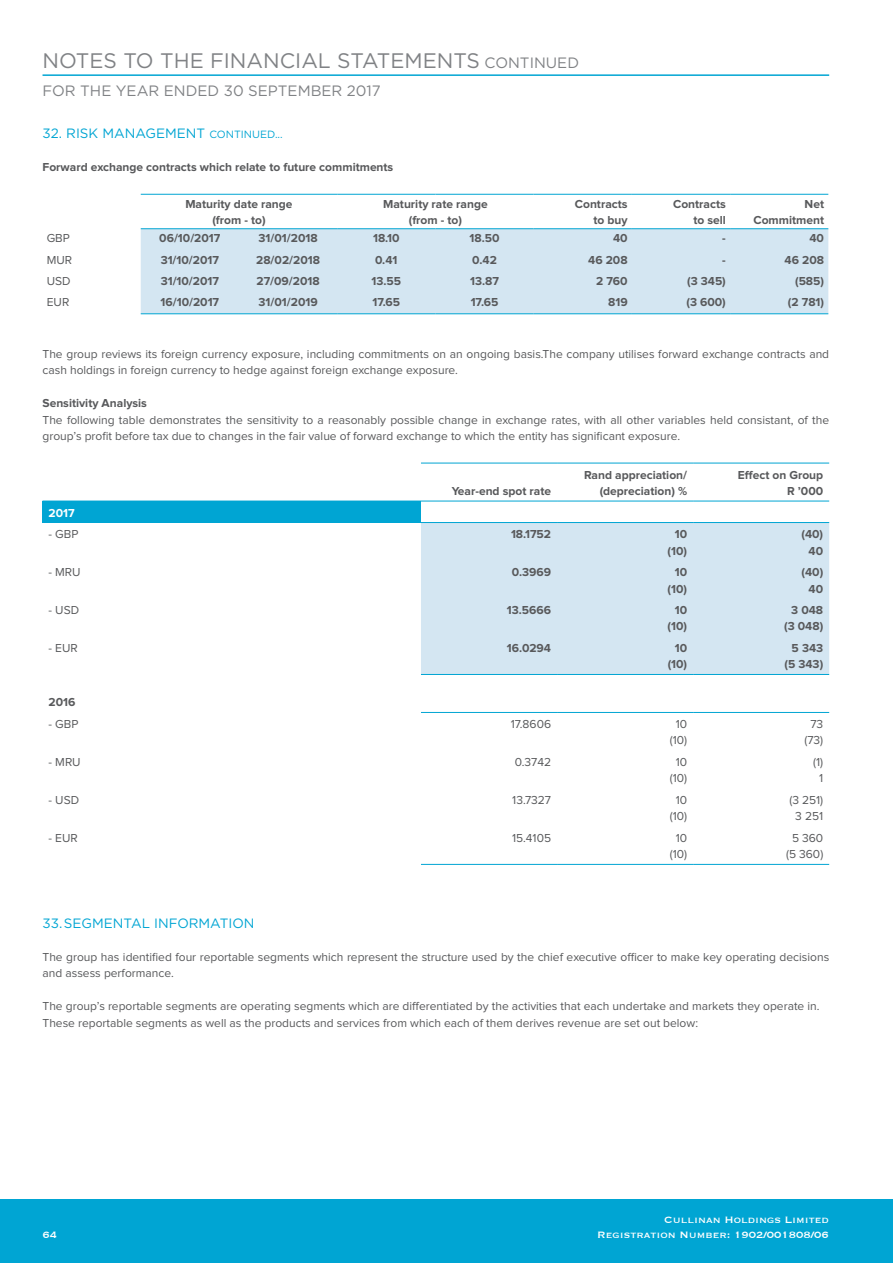
<style>
.page{position:relative;width:893px;height:1263px;background:#fff}
.page>*{position:absolute;margin:0;border:0;box-sizing:border-box;transform-origin:0 0}
.t1{font:21px "Gotham";color:#808285}
.t2{font:15px "Gotham";color:#808285}
.t3{font:13.5px "Gotham";color:#00a5d3}
.t4{font:12px/16.5px "Proxima Nova";color:#58595b;text-align:center}
.t5{font:700 12px/16.5px "Proxima Nova";color:#58595b;text-align:center}
.t6{font:12px/14.4px "Copperplate";color:#fff;text-align:right}
.t7{font:700 12px "Proxima Nova";color:#fff}
.s1{font-size:15px}
.s2{font-size:10.5px}
</style>
<div class="page">
<div style="left:0;top:1199px;width:893px;height:64px;background:#00a5d3"></div>
<hr style="left:43px;top:74px;width:786px;height:2px;background:#00a5d3">
<div style="left:141px;top:229px;width:687px;height:84px;background:#d4e6f2"></div>
<hr style="left:141px;top:194px;width:98px;height:1px;background:#00a5d3">
<hr style="left:239px;top:194px;width:98px;height:1px;background:#00a5d3">
<hr style="left:337px;top:194px;width:98px;height:1px;background:#00a5d3">
<hr style="left:435px;top:194px;width:99px;height:1px;background:#00a5d3">
<hr style="left:534px;top:194px;width:98px;height:1px;background:#00a5d3">
<hr style="left:632px;top:194px;width:98px;height:1px;background:#00a5d3">
<hr style="left:730px;top:194px;width:98px;height:1px;background:#00a5d3">
<hr style="left:141px;top:228px;width:98px;height:1px;background:#00a5d3">
<hr style="left:239px;top:228px;width:98px;height:1px;background:#00a5d3">
<hr style="left:337px;top:228px;width:98px;height:1px;background:#00a5d3">
<hr style="left:435px;top:228px;width:99px;height:1px;background:#00a5d3">
<hr style="left:534px;top:228px;width:98px;height:1px;background:#00a5d3">
<hr style="left:632px;top:228px;width:98px;height:1px;background:#00a5d3">
<hr style="left:730px;top:228px;width:98px;height:1px;background:#00a5d3">
<hr style="left:141px;top:313px;width:98px;height:1px;background:#00a5d3">
<hr style="left:239px;top:313px;width:98px;height:1px;background:#00a5d3">
<hr style="left:337px;top:313px;width:98px;height:1px;background:#00a5d3">
<hr style="left:435px;top:313px;width:99px;height:1px;background:#00a5d3">
<hr style="left:534px;top:313px;width:98px;height:1px;background:#00a5d3">
<hr style="left:632px;top:313px;width:98px;height:1px;background:#00a5d3">
<hr style="left:730px;top:313px;width:98px;height:1px;background:#00a5d3">
<div style="left:43px;top:501px;width:378px;height:21px;background:#00a5d3"></div>
<div style="left:421px;top:523px;width:408px;height:151px;background:#d4e6f2"></div>
<hr style="left:421px;top:463px;width:136px;height:1px;background:#00a5d3">
<hr style="left:557px;top:463px;width:136px;height:1px;background:#00a5d3">
<hr style="left:693px;top:463px;width:136px;height:1px;background:#00a5d3">
<hr style="left:421px;top:674px;width:136px;height:1px;background:#00a5d3">
<hr style="left:557px;top:674px;width:136px;height:1px;background:#00a5d3">
<hr style="left:421px;top:864px;width:136px;height:1px;background:#00a5d3">
<hr style="left:557px;top:864px;width:136px;height:1px;background:#00a5d3">
<hr style="left:693px;top:864px;width:136px;height:1px;background:#00a5d3">
<hr style="left:421px;top:501px;width:136px;height:1px;background:#00a5d3">
<hr style="left:557px;top:501px;width:136px;height:1px;background:#00a5d3">
<hr style="left:693px;top:501px;width:136px;height:1px;background:#00a5d3">
<hr style="left:421px;top:522px;width:136px;height:1px;background:#00a5d3">
<hr style="left:557px;top:522px;width:136px;height:1px;background:#00a5d3">
<hr style="left:693px;top:522px;width:136px;height:1px;background:#00a5d3">
<hr style="left:693px;top:674px;width:136px;height:1px;background:#00a5d3">
<hr style="left:421px;top:712px;width:136px;height:1px;background:#00a5d3">
<hr style="left:557px;top:712px;width:136px;height:1px;background:#00a5d3">
<hr style="left:693px;top:712px;width:136px;height:1px;background:#00a5d3">
<h1 class="t1" style="left:43px;top:47px;width:538px">NOTES TO THE FINANCIAL STATEMENTS <span class="s1">CONTINUED</span></h1>
<p class="t2" style="left:43px;top:82px;width:340px">FOR THE YEAR ENDED 30 SEPTEMBER 2017</p>
<p class="t3" style="left:43px;top:125px;width:242px">32. RISK MANAGEMENT <span class="s2">CONTINUED...</span></p>
<p class="t5" style="left:43px;top:160px;width:352px">Forward exchange contracts which relate to future commitments</p>
<p class="t5" style="left:185px;top:196px;width:109px">Maturity date range (from - to)</p>
<p class="t5" style="left:383px;top:196px;width:106px">Maturity rate range (from - to)</p>
<p class="t5" style="left:575px;top:196px;width:54px;text-align:right">Contracts to buy</p>
<p class="t5" style="left:673px;top:196px;width:54px;text-align:right">Contracts to sell</p>
<p class="t5" style="left:753px;top:196px;width:72px;text-align:right">Net<br>Commitment</p>
<p class="t4" style="left:47px;top:231px;width:25px">GBP</p>
<p class="t5" style="left:159px;top:231px;width:63px">06/10/2017</p>
<p class="t5" style="left:259px;top:231px;width:61px">31/01/2018</p>
<p class="t5" style="left:373px;top:231px;width:28px">18.10</p>
<p class="t5" style="left:469px;top:231px;width:32px">18.50</p>
<p class="t5" style="left:613px;top:231px;width:16px">40</p>
<p class="t5" style="left:722px;top:231px;width:5px">-</p>
<p class="t5" style="left:809px;top:231px;width:16px">40</p>
<p class="t4" style="left:47px;top:252px;width:27px">MUR</p>
<p class="t5" style="left:161px;top:252px;width:60px">31/10/2017</p>
<p class="t5" style="left:256px;top:252px;width:65px">28/02/2018</p>
<p class="t5" style="left:375px;top:252px;width:24px">0.41</p>
<p class="t5" style="left:472px;top:252px;width:26px">0.42</p>
<p class="t5" style="left:588px;top:252px;width:41px">46 208</p>
<p class="t5" style="left:722px;top:252px;width:5px">-</p>
<p class="t5" style="left:785px;top:252px;width:41px">46 208</p>
<p class="t4" style="left:47px;top:273px;width:25px">USD</p>
<p class="t5" style="left:161px;top:273px;width:60px">31/10/2017</p>
<p class="t5" style="left:256px;top:273px;width:65px">27/09/2018</p>
<p class="t5" style="left:371px;top:273px;width:31px">13.55</p>
<p class="t5" style="left:470px;top:273px;width:30px">13.87</p>
<p class="t5" style="left:596px;top:273px;width:33px">2 760</p>
<p class="t5" style="left:687px;top:273px;width:40px">(3 345)</p>
<p class="t5" style="left:795px;top:273px;width:31px">(585)</p>
<p class="t4" style="left:47px;top:295px;width:24px">EUR</p>
<p class="t5" style="left:161px;top:295px;width:60px">16/10/2017</p>
<p class="t5" style="left:259px;top:295px;width:61px">31/01/2019</p>
<p class="t5" style="left:372px;top:295px;width:29px">17.65</p>
<p class="t5" style="left:471px;top:295px;width:29px">17.65</p>
<p class="t5" style="left:608px;top:295px;width:21px">819</p>
<p class="t5" style="left:686px;top:295px;width:41px">(3 600)</p>
<p class="t5" style="left:788px;top:295px;width:38px">(2 781)</p>
<p class="t4" style="left:43px;top:346px;width:788px;text-align:left">The group reviews its foreign currency exposure, including commitments on an ongoing basis.The company utilises forward exchange contracts and cash holdings in foreign currency to hedge against foreign exchange exposure.</p>
<p class="t5" style="left:43px;top:395px;width:106px">Sensitivity Analysis</p>
<p class="t4" style="left:43px;top:412px;width:788px;text-align:left">The following table demonstrates the sensitivity to a reasonably possible change in exchange rates, with all other variables held consistant, of the group’s profit before tax due to changes in the fair value of forward exchange to which the entity has significant exposure.</p>
<p class="t5" style="left:452px;top:483px;width:101px">Year-end spot rate</p>
<p class="t5" style="left:584px;top:467px;width:104px;text-align:right">Rand appreciation/ (depreciation) %</p>
<p class="t5" style="left:738px;top:467px;width:87px;text-align:right">Effect on Group<br>R ’000</p>
<p class="t7" style="left:49px;top:507px;width:28px">2017</p>
<p class="t4" style="left:49px;top:526px;width:31px">- GBP</p>
<p class="t5" style="left:511px;top:526px;width:42px">18.1752</p>
<p class="t5" style="left:668px;top:526px;width:21px">10 (10)</p>
<p class="t5" style="left:801px;top:526px;width:23px">(40)<br>40</p>
<p class="t4" style="left:49px;top:564px;width:34px">- MRU</p>
<p class="t5" style="left:512px;top:564px;width:41px">0.3969</p>
<p class="t5" style="left:668px;top:564px;width:21px">10 (10)</p>
<p class="t5" style="left:801px;top:564px;width:23px">(40)<br>40</p>
<p class="t4" style="left:49px;top:602px;width:32px">- USD</p>
<p class="t5" style="left:507px;top:602px;width:46px">13.5666</p>
<p class="t5" style="left:668px;top:602px;width:21px">10 (10)</p>
<p class="t5" style="left:784px;top:602px;width:41px">3 048 (3 048)</p>
<p class="t4" style="left:49px;top:640px;width:31px">- EUR</p>
<p class="t5" style="left:507px;top:640px;width:46px">16.0294</p>
<p class="t5" style="left:668px;top:640px;width:21px">10 (10)</p>
<p class="t5" style="left:784px;top:640px;width:40px">5 343 (5 343)</p>
<p class="t5" style="left:49px;top:695px;width:28px">2016</p>
<p class="t4" style="left:49px;top:716px;width:31px">- GBP</p>
<p class="t4" style="left:511px;top:716px;width:42px">17.8606</p>
<p class="t4" style="left:670px;top:716px;width:19px">10 (10)</p>
<p class="t4" style="left:804px;top:716px;width:20px">73 (73)</p>
<p class="t4" style="left:49px;top:754px;width:34px">- MRU</p>
<p class="t4" style="left:515px;top:754px;width:38px">0.3742</p>
<p class="t4" style="left:670px;top:754px;width:19px">10 (10)</p>
<p class="t4" style="left:813px;top:754px;width:12px">(1)<br>1</p>
<p class="t4" style="left:49px;top:792px;width:32px">- USD</p>
<p class="t4" style="left:512px;top:792px;width:40px">13.7327</p>
<p class="t4" style="left:670px;top:792px;width:19px">10 (10)</p>
<p class="t4" style="left:789px;top:792px;width:35px">(3 251)<br>3 251</p>
<p class="t4" style="left:49px;top:830px;width:31px">- EUR</p>
<p class="t4" style="left:512px;top:830px;width:41px">15.4105</p>
<p class="t4" style="left:670px;top:830px;width:19px">10 (10)</p>
<p class="t4" style="left:786px;top:830px;width:39px">5 360 (5 360)</p>
<p class="t3" style="left:43px;top:914px;width:214px">33.SEGMENTAL INFORMATION</p>
<p class="t4" style="left:43px;top:949px;width:788px;text-align:left">The group has identified four reportable segments which represent the structure used by the chief executive officer to make key operating decisions and assess performance.</p>
<p class="t4" style="left:43px;top:998px;width:778px;text-align:left">The group’s reportable segments are operating segments which are differentiated by the activities that each undertake and markets they operate in.<br>These reportable segments as well as the products and services from which each of them derives revenue are set out below:</p>
<p class="t6" style="left:43px;top:1227px;width:16px">64</p>
<p class="t6" style="left:597px;top:1212px;width:233px">Cullinan Holdings Limited<br>Registration Number: 1902/001808/06</p>
</div>
